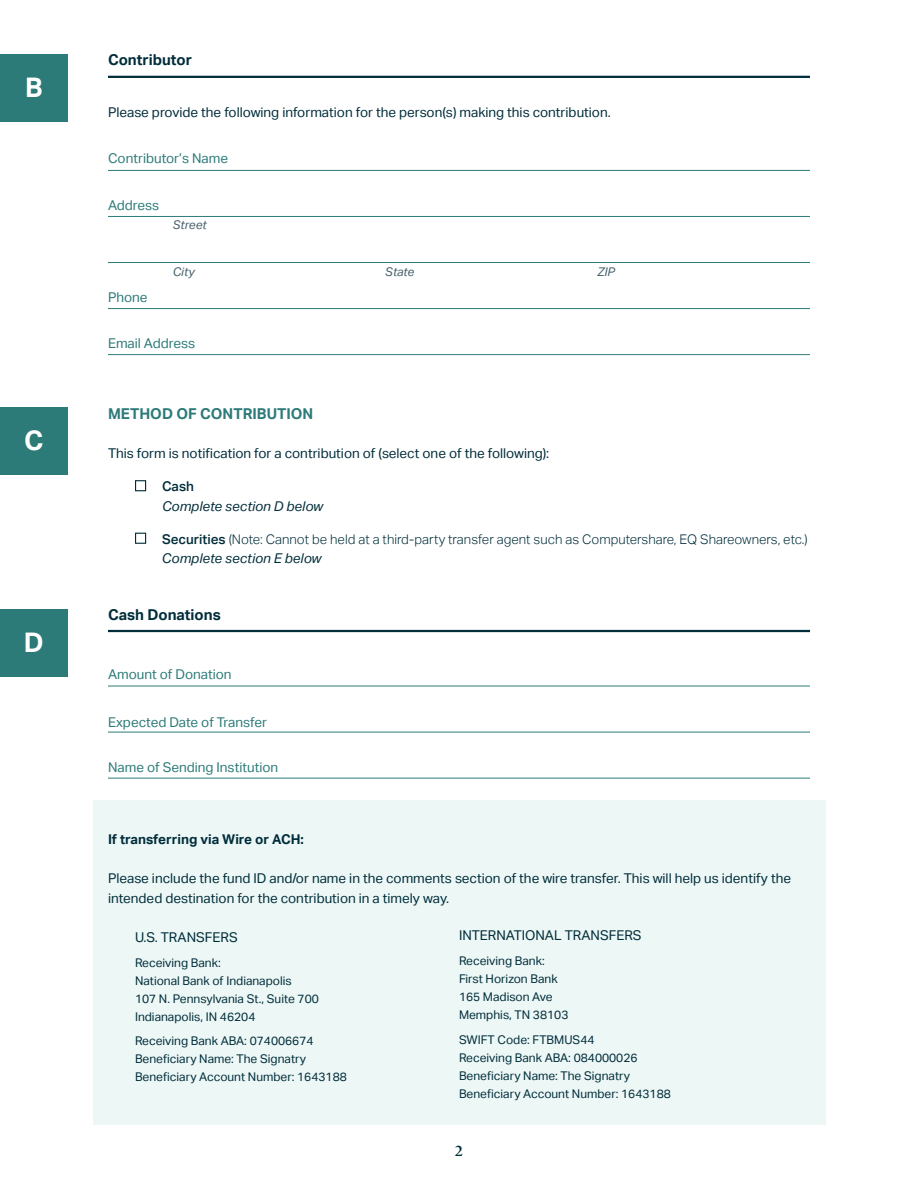
<style>
.page{position:relative;width:918px;height:1188px;background:#fff}
.page>*{position:absolute;margin:0;border:0;box-sizing:border-box;transform-origin:0 0}
.t1{font:700 27px "Aktiv Grotesk";color:#fff}
.t2{font:700 15px "Aktiv Grotesk";color:#002d3a}
.t3{font:700 15px "Aktiv Grotesk";color:#2c7b79}
.t4{font:600 15px "Le Monde Livre Std";color:#002d3a}
.t5{font:13.5px/19.5px "Aktiv Grotesk";color:#002d3a}
.t6{font:13.5px "Aktiv Grotesk";color:#2c7b79}
.t7{font:italic 13.5px "Aktiv Grotesk";color:#002d3a}
.t8{font:700 13.5px "Aktiv Grotesk";color:#002d3a}
.t9{font:500 13.5px "Aktiv Grotesk";color:#002d3a}
.t10{font:300 13.35px "Aktiv Grotesk";color:#002d3a}
.t11{font:12px/18px "Aktiv Grotesk";color:#002d3a}
.t12{font:italic 12px "Aktiv Grotesk";color:#455e6b}
.s1{font-weight:500;font-size:13.5px}
</style>
<div class="page">
<div style="left:93px;top:800px;width:732px;height:324px;background:#edf7f6"></div>
<div style="left:135px;top:480px;width:11px;height:11px;border:1px solid #002d3a"></div>
<div style="left:135px;top:533px;width:11px;height:11px;border:1px solid #002d3a"></div>
<hr style="left:108px;top:76px;width:702px;height:2px;background:#002d3a">
<hr style="left:108px;top:630px;width:702px;height:2px;background:#002d3a">
<hr style="left:108px;top:170px;width:702px;height:1px;background:#2c7b79">
<hr style="left:108px;top:686px;width:702px;height:1px;background:#2c7b79">
<hr style="left:108px;top:216px;width:702px;height:1px;background:#2c7b79">
<hr style="left:108px;top:732px;width:702px;height:1px;background:#2c7b79">
<hr style="left:108px;top:262px;width:702px;height:1px;background:#2c7b79">
<hr style="left:108px;top:778px;width:702px;height:1px;background:#2c7b79">
<hr style="left:108px;top:308px;width:702px;height:1px;background:#2c7b79">
<hr style="left:108px;top:354px;width:702px;height:1px;background:#2c7b79">
<div style="left:0;top:54px;width:68px;height:68px;background:#2c7b79"></div>
<div style="left:0;top:407px;width:68px;height:68px;background:#2c7b79"></div>
<div style="left:0;top:609px;width:68px;height:68px;background:#2c7b79"></div>
<h1 class="t1" style="left:25px;top:72px;width:19px">B</h1>
<h1 class="t1" style="left:24px;top:425px;width:21px">C</h1>
<h1 class="t1" style="left:24px;top:627px;width:21px">D</h1>
<p class="t2" style="left:108px;top:51px;width:85px">Contributor</p>
<p class="t5" style="left:108px;top:103px;width:504px">Please provide the following information for the person(s) making this contribution.</p>
<p class="t6" style="left:108px;top:150px;width:122px">Contributor’s Name</p>
<p class="t6" style="left:108px;top:197px;width:53px">Address</p>
<p class="t12" style="left:173px;top:218px;width:35px">Street</p>
<p class="t12" style="left:173px;top:265px;width:23px">City</p>
<p class="t12" style="left:385px;top:265px;width:31px">State</p>
<p class="t12" style="left:598px;top:265px;width:19px">ZIP</p>
<p class="t6" style="left:108px;top:290px;width:41px">Phone</p>
<p class="t6" style="left:108px;top:336px;width:89px">Email Address</p>
<p class="t3" style="left:108px;top:405px;width:207px">METHOD OF CONTRIBUTION</p>
<p class="t5" style="left:108px;top:444px;width:443px">This form is notification for a contribution of (select one of the following):</p>
<p class="t9" style="left:162px;top:479px;width:34px">Cash</p>
<p class="t7" style="left:162px;top:498px;width:163px">Complete section D below</p>
<p class="t10" style="left:162px;top:531px;width:647px"><span class="s1">Securities</span> (Note: Cannot be held at a third-party transfer agent such as Computershare, EQ Shareowners, etc.)</p>
<p class="t7" style="left:162px;top:551px;width:161px">Complete section E below</p>
<p class="t2" style="left:108px;top:606px;width:114px">Cash Donations</p>
<p class="t6" style="left:108px;top:666px;width:125px">Amount of Donation</p>
<p class="t6" style="left:108px;top:714px;width:161px">Expected Date of Transfer</p>
<p class="t6" style="left:108px;top:760px;width:172px">Name of Sending Institution</p>
<p class="t8" style="left:108px;top:832px;width:197px">If transferring via Wire or ACH:</p>
<p class="t5" style="left:108px;top:869px;width:685px">Please include the fund ID and/or name in the comments section of the wire transfer. This will help us identify the intended destination for the contribution in a timely way.</p>
<p class="t5" style="left:135px;top:928px;width:104px">U.S. TRANSFERS</p>
<p class="t11" style="left:135px;top:954px;width:185px">Receiving Bank:<br>National Bank of Indianapolis<br>107 N. Pennsylvania St., Suite 700<br>Indianapolis, IN 46204</p>
<p class="t11" style="left:135px;top:1032px;width:213px">Receiving Bank ABA: 074006674<br>Beneficiary Name: The Signatry<br>Beneficiary Account Number: 1643188</p>
<p class="t5" style="left:459px;top:926px;width:184px">INTERNATIONAL TRANSFERS</p>
<p class="t11" style="left:459px;top:952px;width:111px">Receiving Bank:<br>First Horizon Bank<br>165 Madison Ave<br>Memphis, TN 38103</p>
<p class="t11" style="left:459px;top:1031px;width:213px">SWIFT Code: FTBMUS44<br>Receiving Bank ABA: 084000026<br>Beneficiary Name: The Signatry<br>Beneficiary Account Number: 1643188</p>
<p class="t4" style="left:455px;top:1142px;width:9px">2</p>
</div>
